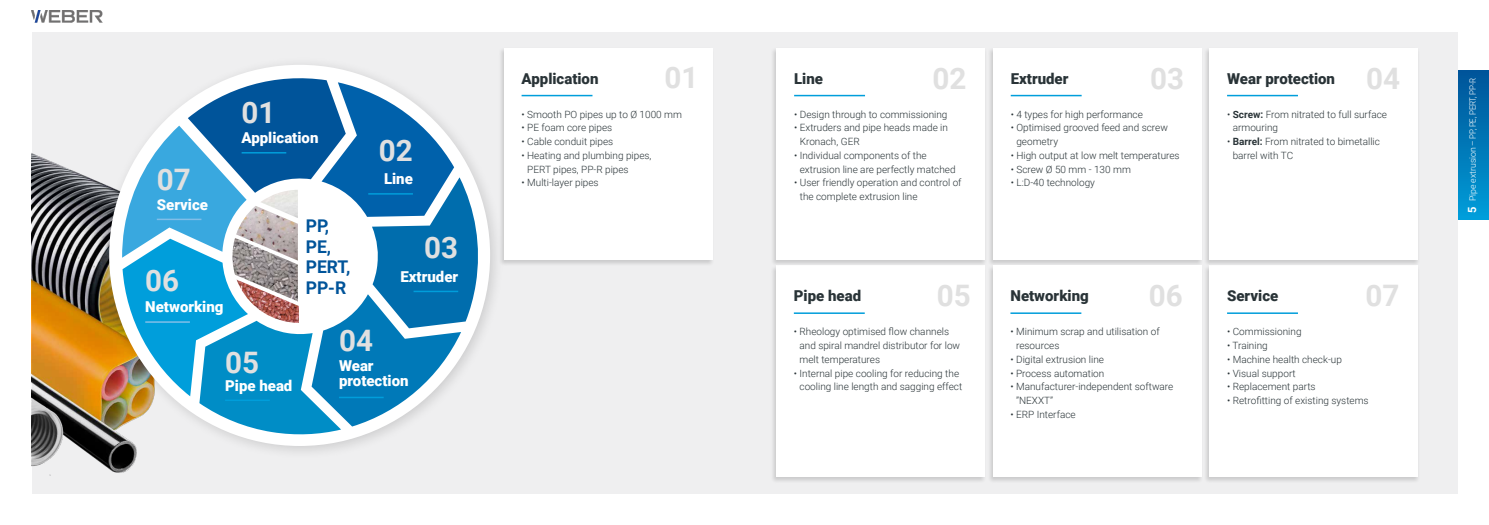
<style>
.page{position:relative;width:1489px;height:525px;background:#fff}
.page>*{position:absolute;margin:0;border:0;box-sizing:border-box;transform-origin:0 0}
.t1{font:700 29.62px "Roboto";color:#e0e0e0}
.t2{font:700 17.5px/20.6px "Roboto";color:#00549a}
.t3{font:900 15px "Roboto";color:#293337}
.t4{font:900 15px/15px "Roboto";color:#fff}
.t5{font:300 10px/13.8px "Roboto";color:#293337}
.t6{font:300 8.75px "Roboto";color:#fff}
.s1{font-weight:700}
.s2{font-weight:700;font-size:11.25px}
</style>
<div class="page">
<div style="left:1456px;top:71px;width:32px;height:149px;background:linear-gradient(to bottom,#005398,#009dd9)"></div>
<div style="left:32px;top:32px;width:1424px;height:461px;background:#efeff0"></div>
<div style="left:498px;top:47px;width:216px;height:219px;background:#000;opacity:.15"></div>
<div style="left:504px;top:48px;width:208px;height:211px;background:#fff"></div>
<hr style="left:521px;top:95px;width:71px;height:1px;background:#009edb">
<img style="left:32px;top:10px;width:70px;height:13px">
<img style="left:32px;top:153px;width:104px;height:323px">
<div style="left:100px;top:55px;width:404px;height:405px;background:#000;opacity:.15"></div>
<div style="left:109px;top:65px;width:381px;height:380px;background:#fff;border-radius:50%"></div>
<svg style="left:122px;top:72px;width:360px;height:363px"></svg>
<img style="left:236px;top:206px;width:62px;height:32px">
<img style="left:232px;top:238px;width:66px;height:63px">
<img style="left:237px;top:279px;width:62px;height:43px">
<img style="left:260px;top:190px;width:38px;height:28px">
<div style="left:987px;top:47px;width:216px;height:219px;background:#000;opacity:.15"></div>
<div style="left:992px;top:48px;width:209px;height:211px;background:#fff"></div>
<hr style="left:1010px;top:95px;width:71px;height:1px;background:#009edb">
<div style="left:770px;top:264px;width:216px;height:219px;background:#000;opacity:.15"></div>
<div style="left:776px;top:265px;width:208px;height:211px;background:#fff"></div>
<hr style="left:793px;top:312px;width:71px;height:2px;background:#009edb">
<div style="left:770px;top:47px;width:217px;height:219px;background:#000;opacity:.15"></div>
<div style="left:776px;top:48px;width:209px;height:211px;background:#fff"></div>
<hr style="left:794px;top:95px;width:71px;height:1px;background:#009edb">
<div style="left:986px;top:264px;width:217px;height:219px;background:#000;opacity:.15"></div>
<div style="left:992px;top:265px;width:209px;height:211px;background:#fff"></div>
<hr style="left:1010px;top:312px;width:71px;height:2px;background:#009edb">
<div style="left:1203px;top:264px;width:216px;height:219px;background:#000;opacity:.15"></div>
<div style="left:1209px;top:265px;width:208px;height:211px;background:#fff"></div>
<hr style="left:1226px;top:312px;width:71px;height:2px;background:#009edb">
<div style="left:1203px;top:47px;width:216px;height:219px;background:#000;opacity:.15"></div>
<div style="left:1209px;top:48px;width:208px;height:211px;background:#fff"></div>
<hr style="left:1226px;top:95px;width:71px;height:1px;background:#009edb">
<h1 class="t1" style="left:157px;top:158px;width:35px">07</h1>
<h3 class="t4" style="left:157px;top:196px;width:53px">Service</h3>
<h1 class="t1" style="left:145px;top:260px;width:35px">06</h1>
<h3 class="t4" style="left:145px;top:298px;width:80px">Networking</h3>
<h1 class="t1" style="left:241px;top:91px;width:35px">01</h1>
<h3 class="t4" style="left:241px;top:129px;width:78px">Application</h3>
<h2 class="t2" style="left:306px;top:215px;width:46px">PP,<br>PE,<br>PERT,<br>PP-R</h2>
<h1 class="t1" style="left:379px;top:129px;width:35px">02</h1>
<h3 class="t4" style="left:384px;top:170px;width:30px">Line</h3>
<h1 class="t1" style="left:424px;top:227px;width:35px">03</h1>
<h3 class="t4" style="left:400px;top:268px;width:59px">Extruder</h3>
<h1 class="t1" style="left:225px;top:341px;width:35px">05</h1>
<h3 class="t4" style="left:225px;top:377px;width:69px">Pipe head</h3>
<h1 class="t1" style="left:339px;top:319px;width:35px">04</h1>
<h3 class="t4" style="left:339px;top:357px;width:71px">Wear protection</h3>
<h1 class="t1" style="left:664px;top:57px;width:35px">01</h1>
<h3 class="t3" style="left:521px;top:68px;width:78px">Application</h3>
<p class="t5" style="left:521px;top:107px;width:162px">• Smooth PO pipes up to Ø 1000 mm</p>
<p class="t5" style="left:521px;top:120px;width:92px">• PE foam core pipes</p>
<p class="t5" style="left:521px;top:134px;width:93px">• Cable conduit pipes</p>
<p class="t5" style="left:527px;top:148px;width:126px;text-indent:-6px">• Heating and plumbing pipes,<br>PERT pipes, PP-R pipes</p>
<p class="t5" style="left:521px;top:175px;width:79px">• Multi-layer pipes</p>
<h1 class="t1" style="left:932px;top:57px;width:35px">02</h1>
<h3 class="t3" style="left:794px;top:68px;width:30px">Line</h3>
<p class="t5" style="left:794px;top:107px;width:155px">• Design through to commissioning</p>
<p class="t5" style="left:799px;top:120px;width:150px;text-indent:-6px">• Extruders and pipe heads made in<br>Kronach, GER</p>
<p class="t5" style="left:799px;top:148px;width:157px;text-indent:-6px">• Individual components of the extrusion line are perfectly matched</p>
<p class="t5" style="left:799px;top:175px;width:163px;text-indent:-6px">• User friendly operation and control of the complete extrusion line</p>
<h1 class="t1" style="left:1149px;top:57px;width:35px">03</h1>
<h1 class="t1" style="left:1366px;top:57px;width:35px">04</h1>
<h3 class="t3" style="left:1226px;top:68px;width:109px">Wear protection</h3>
<p class="t5" style="left:1232px;top:107px;width:156px;text-indent:-6px">• <span class="s1">Screw:</span> From nitrated to full surface armouring</p>
<p class="t5" style="left:1232px;top:134px;width:149px;text-indent:-6px">• <span class="s1">Barrel:</span> From nitrated to bimetallic barrel with TC</p>
<h3 class="t3" style="left:1010px;top:68px;width:59px">Extruder</h3>
<p class="t5" style="left:1010px;top:107px;width:134px">• 4 types for high performance</p>
<p class="t5" style="left:1016px;top:120px;width:153px;text-indent:-6px">• Optimised grooved feed and screw geometry</p>
<p class="t5" style="left:1010px;top:148px;width:170px">• High output at low melt temperatures</p>
<p class="t5" style="left:1010px;top:162px;width:122px">• Screw Ø 50 mm - 130 mm</p>
<p class="t5" style="left:1010px;top:175px;width:86px">• L:D-40 technology</p>
<p class="t6" style="left:1466px;top:212px;width:136px;rotate:-90deg"><span class="s2">5</span> Pipe extrusion – PP, PE, PERT, PP-R</p>
<h1 class="t1" style="left:936px;top:274px;width:35px">05</h1>
<h3 class="t3" style="left:793px;top:285px;width:69px">Pipe head</h3>
<p class="t5" style="left:799px;top:324px;width:162px;text-indent:-6px">• Rheology optimised flow channels and spiral mandrel distributor for low melt temperatures</p>
<p class="t5" style="left:793px;top:365px;width:170px;text-align:center">• Internal pipe cooling for reducing the cooling line length and sagging effect</p>
<h1 class="t1" style="left:1148px;top:275px;width:35px">06</h1>
<h1 class="t1" style="left:1365px;top:275px;width:35px">07</h1>
<h3 class="t3" style="left:1226px;top:285px;width:53px">Service</h3>
<p class="t5" style="left:1226px;top:324px;width:76px">• Commissioning</p>
<p class="t5" style="left:1226px;top:338px;width:42px">• Training</p>
<p class="t5" style="left:1226px;top:352px;width:116px">• Machine health check-up</p>
<p class="t5" style="left:1226px;top:365px;width:70px">• Visual support</p>
<p class="t5" style="left:1226px;top:379px;width:90px">• Replacement parts</p>
<p class="t5" style="left:1226px;top:393px;width:143px">• Retrofitting of existing systems</p>
<h3 class="t3" style="left:1010px;top:285px;width:80px">Networking</h3>
<p class="t5" style="left:1016px;top:324px;width:145px;text-indent:-6px">• Minimum scrap and utilisation of resources</p>
<p class="t5" style="left:1010px;top:352px;width:95px">• Digital extrusion line</p>
<p class="t5" style="left:1010px;top:365px;width:95px">• Process automation</p>
<p class="t5" style="left:1016px;top:379px;width:159px;text-indent:-6px">• Manufacturer-independent software ”NEXXT”</p>
<p class="t5" style="left:1010px;top:407px;width:67px">• ERP Interface</p>
</div>
